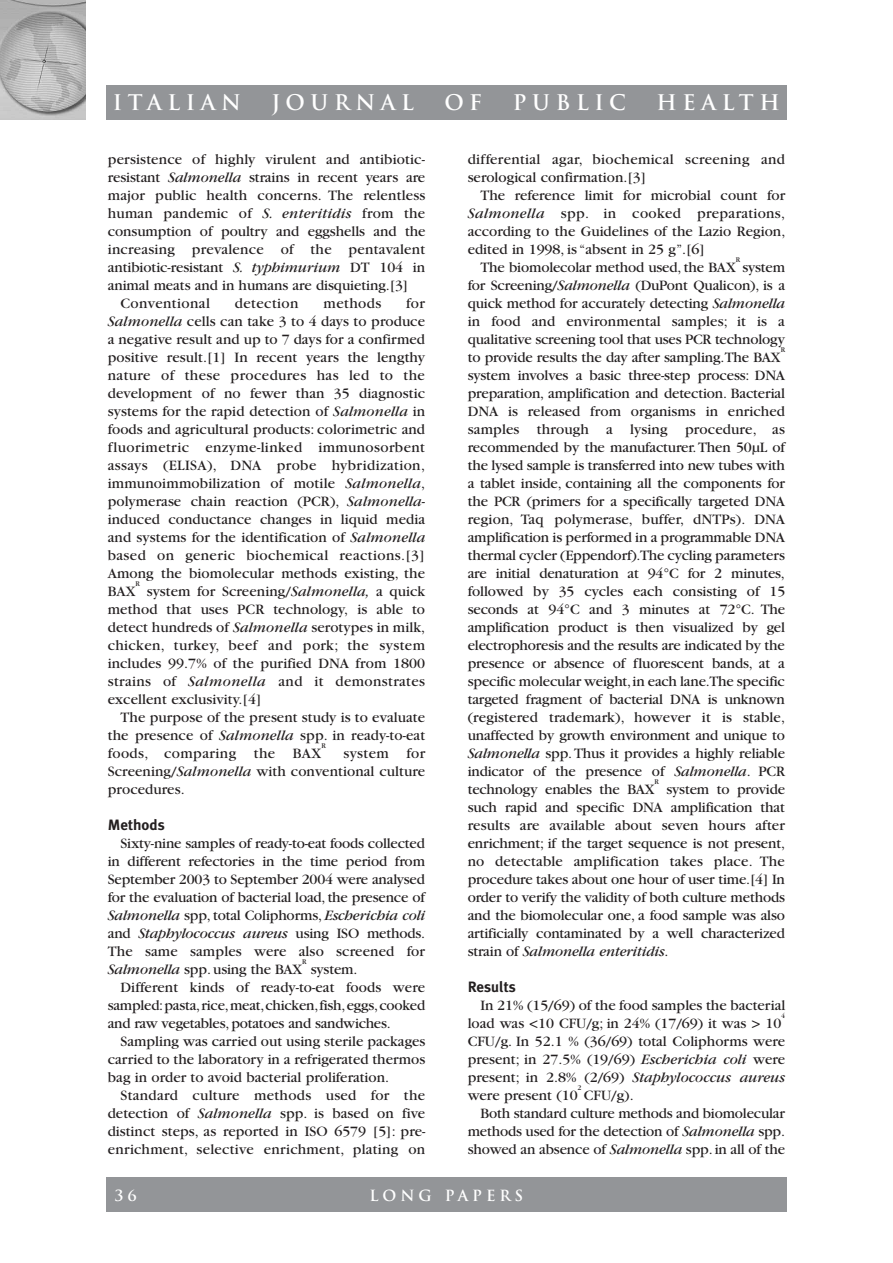
<style>
.page{position:relative;width:893px;height:1263px;background:#fff}
.page>*{position:absolute;margin:0;border:0;box-sizing:border-box;transform-origin:0 0}
.t1{font:700 21px "Trajan";letter-spacing:.265em;color:#fff}
.t2{font:15px/18px "Garamond";color:#231f20;text-align:justify}
.t3{font:15px/18px "Garamond";letter-spacing:.02em;color:#231f20}
.t4{font:15px "Garamond";letter-spacing:.025em;color:#231f20}
.t5{font:700 15px "Meta Plus";color:#231f20}
.t6{font:700 15px "Trajan";letter-spacing:.26em;color:#fff}
.t7{font:7.5px "Garamond";color:#231f20}
.s1{font-style:italic}
</style>
<div class="page">
<div style="left:106px;top:85px;width:681px;height:34px;background:#939598"></div>
<img style="left:0;top:0;width:85px;height:119px">
<div style="left:106px;top:1178px;width:681px;height:34px;background:#939598"></div>
<h1 class="t1" style="left:113px;top:90px;width:130px">ITALIAN</h1>
<h1 class="t1" style="left:271px;top:90px;width:144px">JOURNAL</h1>
<h1 class="t1" style="left:444px;top:90px;width:39px">O F</h1>
<h1 class="t1" style="left:513px;top:90px;width:115px">PUBLIC</h1>
<h1 class="t1" style="left:657px;top:90px;width:125px">HEALTH</h1>
<p class="t2" style="left:108px;top:151px;width:319px">persistence of highly virulent and antibiotic-</p>
<p class="t2" style="left:108px;top:169px;width:319px">resistant <span class="s1">Salmonella</span> strains in recent years are</p>
<p class="t2" style="left:108px;top:187px;width:319px">major public health concerns. The relentless</p>
<p class="t2" style="left:108px;top:205px;width:319px">human pandemic of <span class="s1">S. enteritidis</span> from the</p>
<p class="t2" style="left:108px;top:223px;width:319px">consumption of poultry and eggshells and the</p>
<p class="t2" style="left:108px;top:241px;width:319px">increasing prevalence of the pentavalent</p>
<p class="t2" style="left:108px;top:259px;width:319px">antibiotic-resistant <span class="s1">S. typhimurium</span> DT 104 in</p>
<p class="t2" style="left:108px;top:277px;width:302px">animal meats and in humans are disquieting.[3]</p>
<p class="t4" style="left:121px;top:298px;width:91px">Conventional</p>
<p class="t4" style="left:235px;top:298px;width:65px">detection</p>
<p class="t4" style="left:324px;top:298px;width:59px">methods</p>
<p class="t2" style="left:108px;top:295px;width:319px;text-indent:298px">for <span class="s1">Salmonella</span> cells can take 3 to 4 days to produce a negative result and up to 7 days for a confirmed positive result.[1] In recent years the lengthy nature of these procedures has led to the development of no fewer than 35 diagnostic systems for the rapid detection of <span class="s1">Salmonella</span> in foods and agricultural products: colorimetric and fluorimetric enzyme-linked immunosorbent assays (ELISA), DNA probe hybridization, immunoimmobilization of motile <span class="s1">Salmonella</span>, polymerase chain reaction (PCR), <span class="s1">Salmonella&shy;</span>induced conductance changes in liquid media and systems for the identification of <span class="s1">Salmonella </span>based on generic biochemical reactions.[3] Among the biomolecular methods existing, the BAX</p>
<p class="t7" style="left:136px;top:581px;width:6px">R</p>
<p class="t2" style="left:108px;top:583px;width:319px;text-indent:39px">system for Screening/<span class="s1">Salmonella,</span> a quick method that uses PCR technology, is able to detect hundreds of <span class="s1">Salmonella</span> serotypes in milk, chicken, turkey, beef and pork; the system includes 99.7% of the purified DNA from 1800 strains of <span class="s1">Salmonella</span> and it demonstrates excellent exclusivity.[4]</p>
<p class="t2" style="left:108px;top:709px;width:319px;text-indent:13px">The purpose of the present study is to evaluate the presence of <span class="s1">Salmonella</span> spp. in ready-to-eat foods, comparing the BAX</p>
<p class="t7" style="left:322px;top:743px;width:6px">R</p>
<p class="t2" style="left:108px;top:745px;width:319px;text-indent:236px">system for Screening/<span class="s1">Salmonella</span> with conventional culture procedures.</p>
<p class="t5" style="left:108px;top:816px;width:58px">Methods</p>
<p class="t2" style="left:108px;top:835px;width:319px;text-indent:13px">Sixty-nine samples of ready-to-eat foods collected in different refectories in the time period from September 2003 to September 2004 were analysed for the evaluation of bacterial load, the presence of <span class="s1">Salmonella</span> spp, total Coliphorms, <span class="s1">Escherichia coli </span>and <span class="s1">Staphylococcus aureus</span> using ISO methods.<br>The same samples were also screened for <span class="s1">Salmonella</span> spp. using the BAX</p>
<p class="t7" style="left:302px;top:959px;width:6px">R</p>
<p class="t2" style="left:311px;top:961px;width:48px">system.</p>
<p class="t2" style="left:121px;top:979px;width:306px">Different kinds of ready-to-eat foods were</p>
<p class="t2" style="left:108px;top:997px;width:319px">sampled:pasta,rice,meat,chicken,fish,eggs,cooked</p>
<p class="t2" style="left:108px;top:1015px;width:284px">and raw vegetables, potatoes and sandwiches.</p>
<p class="t2" style="left:121px;top:1033px;width:306px">Sampling was carried out using sterile packages</p>
<p class="t2" style="left:108px;top:1051px;width:319px">carried to the laboratory in a refrigerated thermos</p>
<p class="t2" style="left:108px;top:1069px;width:283px">bag in order to avoid bacterial proliferation.</p>
<p class="t3" style="left:121px;top:1087px;width:306px">Standard culture methods used for the</p>
<p class="t2" style="left:108px;top:1105px;width:319px">detection of <span class="s1">Salmonella</span> spp. is based on five</p>
<p class="t2" style="left:108px;top:1123px;width:319px">distinct steps, as reported in ISO 6579 [5]: pre-</p>
<p class="t2" style="left:108px;top:1141px;width:319px">enrichment, selective enrichment, plating on</p>
<p class="t3" style="left:468px;top:151px;width:319px">differential agar, biochemical screening and serological confirmation.[3]</p>
<p class="t2" style="left:468px;top:187px;width:319px;text-indent:13px">The reference limit for microbial count for <span class="s1">Salmonella</span> spp. in cooked preparations, according to the Guidelines of the Lazio Region, edited in 1998, is “absent in 25 g”.[6]</p>
<p class="t2" style="left:480px;top:259px;width:306px">The biomolecolar method used, the BAX system</p>
<p class="t7" style="left:736px;top:257px;width:6px">R</p>
<p class="t2" style="left:468px;top:277px;width:319px">for Screening/<span class="s1">Salmonella</span> (DuPont Qualicon), is a quick method for accurately detecting <span class="s1">Salmonella </span>in food and environmental samples; it is a qualitative screening tool that uses PCR technology to provide results the day after sampling.The BAX</p>
<p class="t7" style="left:781px;top:347px;width:6px">R</p>
<p class="t2" style="left:468px;top:367px;width:319px">system involves a basic three-step process: DNA preparation, amplification and detection. Bacterial DNA is released from organisms in enriched samples through a lysing procedure, as recommended by the manufacturer.Then 50µL of the lysed sample is transferred into new tubes with a tablet inside, containing all the components for the PCR (primers for a specifically targeted DNA region, Taq polymerase, buffer, dNTPs). DNA amplification is performed in a programmable DNA thermal cycler (Eppendorf).The cycling parameters are initial denaturation at 94°C for 2 minutes, followed by 35 cycles each consisting of 15 seconds at 94°C and 3 minutes at 72°C. The amplification product is then visualized by gel electrophoresis and the results are indicated by the presence or absence of fluorescent bands, at a specific molecular weight,in each lane.The specific targeted fragment of bacterial DNA is unknown (registered trademark), however it is stable, unaffected by growth environment and unique to <span class="s1">Salmonella</span> spp.Thus it provides a highly reliable indicator of the presence of <span class="s1">Salmonella</span>. PCR technology enables the BAX</p>
<p class="t7" style="left:654px;top:779px;width:6px">R</p>
<p class="t2" style="left:468px;top:781px;width:319px;text-indent:199px">system to provide such rapid and specific DNA amplification that results are available about seven hours after enrichment; if the target sequence is not present, no detectable amplification takes place. The procedure takes about one hour of user time.[4] In order to verify the validity of both culture methods and the biomolecular one, a food sample was also artificially contaminated by a well characterized strain of <span class="s1">Salmonella enteritidis</span>.</p>
<p class="t5" style="left:468px;top:978px;width:49px">Results</p>
<p class="t2" style="left:468px;top:997px;width:319px;text-align:right">In 21% (15/69) of the food samples the bacterial load was &lt;10 CFU/g; in 24% (17/69) it was &gt; 10</p>
<p class="t7" style="left:781px;top:1013px;width:5px">4</p>
<p class="t2" style="left:468px;top:1033px;width:319px">CFU/g. In 52.1 % (36/69) total Coliphorms were present; in 27.5% (19/69) <span class="s1">Escherichia coli</span> were present; in 2.8% (2/69) <span class="s1">Staphylococcus aureus </span>were present (10 CFU/g).</p>
<p class="t7" style="left:578px;top:1085px;width:5px">2</p>
<p class="t2" style="left:468px;top:1105px;width:319px;text-indent:13px">Both standard culture methods and biomolecular methods used for the detection of <span class="s1">Salmonella</span> spp. showed an absence of <span class="s1">Salmonella</span> spp.in all of the</p>
<p class="t6" style="left:115px;top:1186px;width:24px">3 6</p>
<p class="t6" style="left:370px;top:1186px;width:155px">LONG PAPERS</p>
</div>
